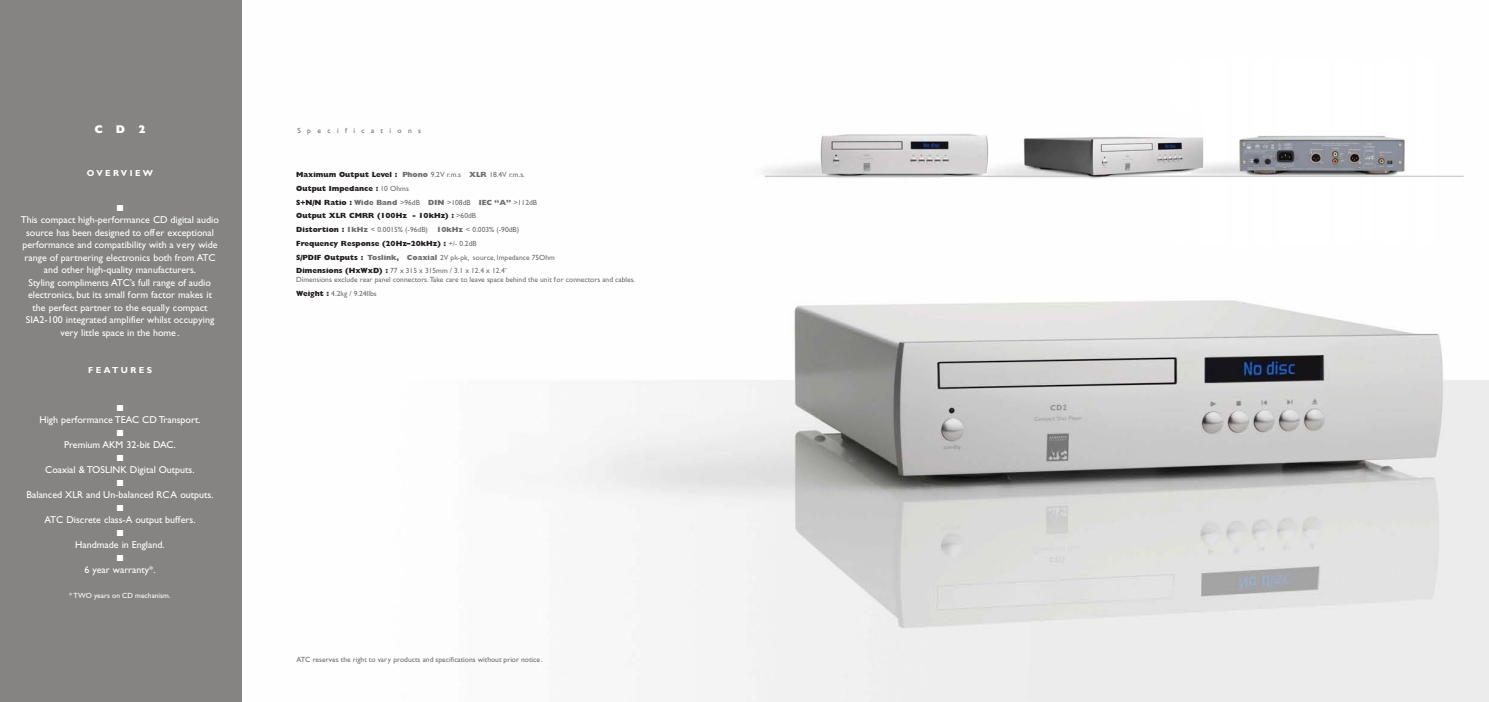
<style>
.page{position:relative;width:1489px;height:702px;background:#fff}
.page>*{position:absolute;margin:0;border:0;box-sizing:border-box;transform-origin:0 0}
.t1{font:800 11.25px "Gill Sans";color:#fff}
.t2{font:10px/12.5px "Gill Sans";color:#fff;text-align:center}
.t3{font:700 8.75px "Gill Sans";letter-spacing:.275em;color:#fff}
.t4{font:8.75px "Zapf Dingbats ITC";color:#fff}
.t5{font:800 7.5px/13.8px "Gill Sans";color:#231f20}
.t6{font:7.5px/13.8px "Gill Sans";color:#6d6e70}
.t7{font:7.5px "Gill Sans";color:#fff}
.t8{font:7.5px "Gill Sans";letter-spacing:.85em;color:#6d6e70}
.s1{color:#6d6e70}
.s2{font-weight:400;color:#6d6e70}
.s3{font-weight:800;color:#231f20}
</style>
<div class="page">
<img style="left:241px;top:0;width:1247px;height:702px">
<div style="left:0;top:0;width:241px;height:702px;background:#858482"></div>
<img style="left:1171px;top:60px;width:264px;height:184px">
<img style="left:981px;top:110px;width:222px;height:77px">
<img style="left:744px;top:130px;width:244px;height:57px">
<hr style="left:1108px;top:176px;width:355px;height:1px;background:#bbbdc0">
<hr style="left:764px;top:176px;width:324px;height:1px;background:#bbbdc0">
<p class="t1" style="left:94px;top:123px;width:53px">CD2</p>
<p class="t8" style="left:297px;top:126px;width:125px">Specifications</p>
<p class="t3" style="left:87px;top:168px;width:68px">OVERVIEW</p>
<p class="t4" style="left:117px;top:203px;width:8px">■</p>
<p class="t2" style="left:21px;top:213px;width:200px">This compact high-performance CD digital audio source has been designed to offer exceptional performance and compatibility with a very wide range of partnering electronics both from ATC and other high-quality manufacturers.<br>Styling compliments ATC’s full range of audio electronics, but its small form factor makes it the perfect partner to the equally compact SIA2-100 integrated amplifier whilst occupying very little space in the home.</p>
<p class="t3" style="left:88px;top:365px;width:65px">FEATURES</p>
<p class="t4" style="left:117px;top:403px;width:8px">■</p>
<p class="t2" style="left:39px;top:413px;width:163px">High performance TEAC CD Transport.</p>
<p class="t4" style="left:117px;top:428px;width:8px">■</p>
<p class="t2" style="left:64px;top:438px;width:113px">Premium AKM 32-bit DAC.</p>
<p class="t4" style="left:117px;top:453px;width:8px">■</p>
<p class="t2" style="left:45px;top:463px;width:151px">Coaxial &amp; TOSLINK Digital Outputs.</p>
<p class="t4" style="left:117px;top:478px;width:8px">■</p>
<p class="t2" style="left:27px;top:488px;width:188px">Balanced XLR and Un-balanced RCA outputs.</p>
<p class="t4" style="left:117px;top:503px;width:8px">■</p>
<p class="t2" style="left:45px;top:513px;width:152px">ATC Discrete class-A output buffers.</p>
<p class="t4" style="left:117px;top:528px;width:8px">■</p>
<p class="t2" style="left:75px;top:538px;width:91px">Handmade in England.</p>
<p class="t4" style="left:117px;top:553px;width:8px">■</p>
<p class="t2" style="left:85px;top:563px;width:72px">6 year warranty*.</p>
<p class="t7" style="left:69px;top:591px;width:103px">* TWO years on CD mechanism.</p>
<p class="t5" style="left:296px;top:168px;width:260px">Maximum Output Level : <span class="s1">Phono</span> <span class="s2">9.2V r.m.s</span> <span class="s1">XLR</span> <span class="s2">18.4V r.m.s.<br></span>Output Impedance : <span class="s2">10 Ohms<br></span>S+N/N Ratio : <span class="s1">Wide Band</span> <span class="s2">&gt;96dB</span> <span class="s1">DIN</span> <span class="s2">&gt;108dB</span> <span class="s1">IEC “A”</span> <span class="s2">&gt;112dB </span>Output XLR CMRR (100Hz - 10kHz) : <span class="s2">&gt;60dB<br></span>Distortion : <span class="s1">1kHz</span> <span class="s2">&lt; 0.0015% (-96dB)</span> <span class="s1">10kHz</span> <span class="s2">&lt; 0.003% (-90dB)<br></span>Frequency Response (20Hz–20kHz) : <span class="s2">+/- 0.2dB<br></span>S/PDIF Outputs : <span class="s1">Toslink, Coaxial</span> <span class="s2">2V pk-pk, source, Impedance 75Ohm </span>Dimensions (HxWxD) : <span class="s2">77 x 315 x 315mm / 3.1 x 12.4 x 12.4˝</span></p>
<p class="t6" style="left:296px;top:273px;width:340px">Dimensions exclude rear panel connectors. Take care to leave space behind the unit for connectors and cables.<br><span class="s3">Weight :</span> 4.2kg / 9.24Ilbs</p>
<p class="t6" style="left:296px;top:652px;width:248px">ATC reserves the right to vary products and specifications without prior notice.</p>
</div>
